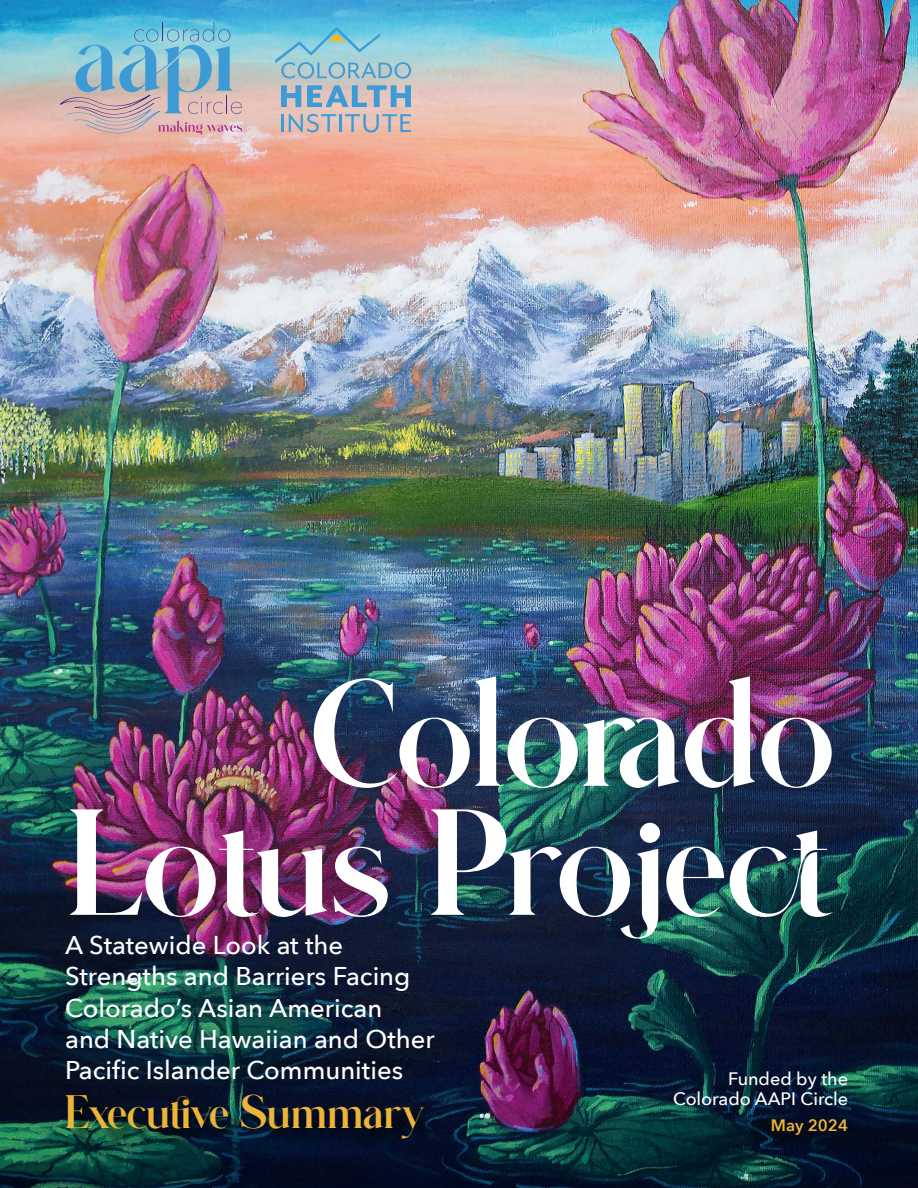
<style>
.page{position:relative;width:918px;height:1188px;background:#fff}
.page>*{position:absolute;margin:0;border:0;box-sizing:border-box;transform-origin:0 0}
.t1{font:132.15px/129px "Glitten";letter-spacing:-.005em;color:#fff;text-align:right}
.t2{font:41.1px "Glitten";color:#ecb438}
.t3{font:500 25.65px/31.2px "Avenir Next";color:#fff}
.t4{font:500 18px/19.4px "Avenir Next";color:#fff;text-align:right}
.t5{font:600 16.5px "Avenir Next";color:#ecb438}
</style>
<div class="page">
<img style="left:0;top:0;width:918px;height:1188px">
<svg style="left:60px;top:22px;width:182px;height:113px;background:#9cb7c6"></svg>
<svg style="left:275px;top:27px;width:136px;height:52px;background:#8cc7d6"></svg>
<svg style="left:281px;top:85px;width:20px;height:22px"></svg>
<svg style="left:307px;top:85px;width:104px;height:22px;background:#8fafc9"></svg>
<hr style="left:281px;top:114px;width:3px;height:18px;background:#3d9bd6">
<svg style="left:289px;top:114px;width:47px;height:18px"></svg>
<hr style="left:339px;top:114px;width:3px;height:18px;background:#3d9bd6">
<svg style="left:345px;top:114px;width:66px;height:19px"></svg>
<div style="left:70px;top:1097px;width:371px;height:60px;background:#000;opacity:.75"></div>
<h1 class="t1" style="left:66px;top:666px;width:770px">Colorado<br>Lotus Project</h1>
<p class="t3" style="left:65px;top:929px;width:371px">A Statewide Look at the<br>Strengths and Barriers Facing<br>Colorado’s Asian American<br>and Native Hawaiian and Other<br>Pacific Islander Communities</p>
<h2 class="t2" style="left:65px;top:1083px;width:361px">Executive Summary</h2>
<p class="t4" style="left:673px;top:1069px;width:176px">Funded by the<br>Colorado AAPI Circle</p>
<p class="t5" style="left:771px;top:1111px;width:79px">May 2024</p>
</div>
